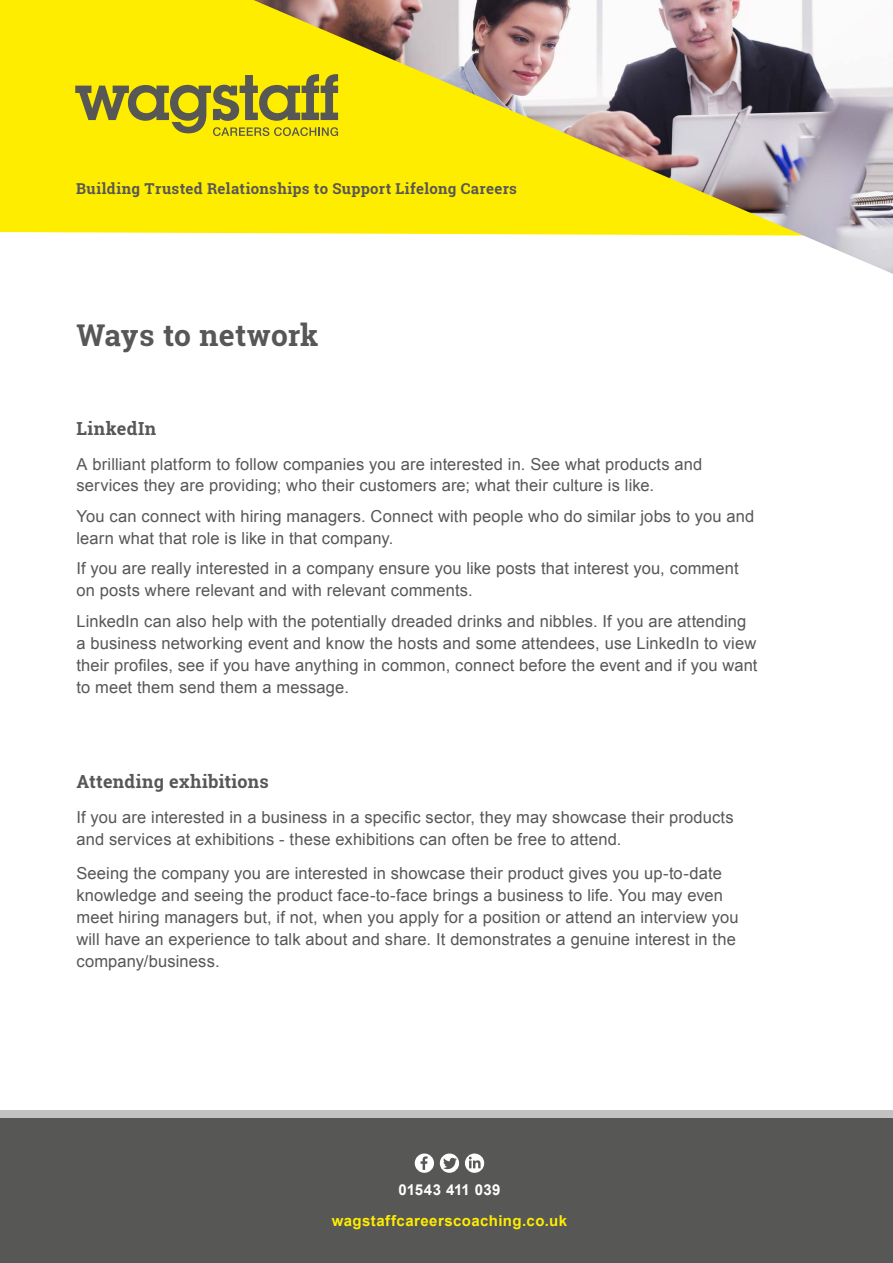
<style>
.page{position:relative;width:893px;height:1263px;background:#fff}
.page>*{position:absolute;margin:0;border:0;box-sizing:border-box;transform-origin:0 0}
.t1{font:700 30px "Roboto Slab";letter-spacing:.005em;color:#575756}
.t2{font:700 18px "Roboto Slab";letter-spacing:.02em;color:#575756}
.t3{font:16.5px/21.9px "Arial";letter-spacing:.01em;color:#575756}
.t4{font:700 15px "Roboto Slab";letter-spacing:.025em;color:#575756}
.t5{font:700 15px "Arial";letter-spacing:.03em;color:#ffed00}
.t6{font:700 15px "Arial";letter-spacing:.015em;color:#fff}
</style>
<div class="page">
<div style="left:0;top:0;width:254px;height:234px;background:#ffed00"></div>
<img style="left:254px;top:0;width:639px;height:274px">
<svg style="left:75px;top:74px;width:263px;height:62px;background:#bdb221"></svg>
<div style="left:0;top:1110px;width:893px;height:16px;background:#c2c2c2"></div>
<div style="left:0;top:1118px;width:893px;height:145px;background:#575756"></div>
<svg style="left:415px;top:1153px;width:19px;height:20px"></svg>
<svg style="left:440px;top:1153px;width:19px;height:20px"></svg>
<svg style="left:465px;top:1153px;width:19px;height:20px"></svg>
<p class="t4" style="left:76px;top:178px;width:442px">Building Trusted Relationships to Support Lifelong Careers</p>
<h1 class="t1" style="left:76px;top:314px;width:244px">Ways to network</h1>
<p class="t2" style="left:76px;top:416px;width:81px">LinkedIn</p>
<p class="t3" style="left:76px;top:453px;width:627px">A brilliant platform to follow companies you are interested in. See what products and services they are providing; who their customers are; what their culture is like.</p>
<p class="t3" style="left:76px;top:505px;width:679px">You can connect with hiring managers. Connect with people who do similar jobs to you and learn what that role is like in that company.</p>
<p class="t3" style="left:76px;top:558px;width:664px">If you are really interested in a company ensure you like posts that interest you, comment on posts where relevant and with relevant comments.</p>
<p class="t3" style="left:76px;top:610px;width:683px">LinkedIn can also help with the potentially dreaded drinks and nibbles. If you are attending a business networking event and know the hosts and some attendees, use LinkedIn to view their profiles, see if you have anything in common, connect before the event and if you want to meet them send them a message.</p>
<p class="t2" style="left:76px;top:769px;width:194px">Attending exhibitions</p>
<p class="t3" style="left:76px;top:806px;width:659px">If you are interested in a business in a specific sector, they may showcase their products and services at exhibitions - these exhibitions can often be free to attend.</p>
<p class="t3" style="left:76px;top:863px;width:664px">Seeing the company you are interested in showcase their product gives you up-to-date knowledge and seeing the product face-to-face brings a business to life. You may even meet hiring managers but, if not, when you apply for a position or attend an interview you will have an experience to talk about and share. It demonstrates a genuine interest in the company/business.</p>
<p class="t6" style="left:398px;top:1180px;width:104px">01543 411 039</p>
<p class="t5" style="left:332px;top:1210px;width:237px">wagstaffcareerscoaching.co.uk</p>
</div>
